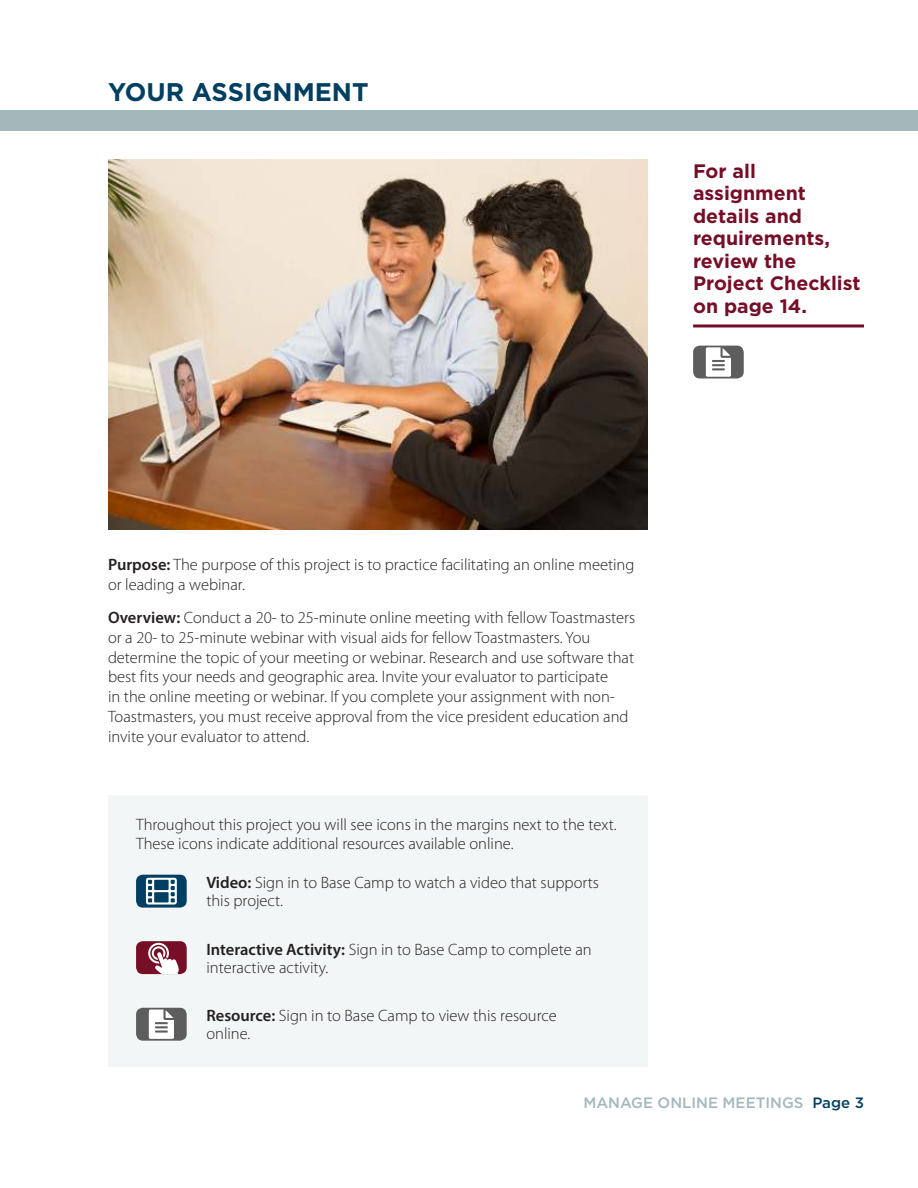
<style>
.page{position:relative;width:918px;height:1188px;background:#fff}
.page>*{position:absolute;margin:0;border:0;box-sizing:border-box;transform-origin:0 0}
.t1{font:700 25.5px "Gotham";color:#003f61}
.t2{font:700 19.5px/22.5px "Gotham";color:#770e28}
.t3{font:300 16.5px/19.8px "Myriad Pro";color:#231f20}
.t4{font:500 15px "Gotham";color:#a4b7ba}
.s1{font-weight:600}
.s2{color:#003f61}
</style>
<div class="page">
<div style="left:0;top:111px;width:918px;height:20px;background:#a4b7ba"></div>
<hr style="left:693px;top:324px;width:171px;height:3px;background:#770e28">
<div style="left:693px;top:346px;width:51px;height:33px;background:#5d5d5e;border-radius:7px"></div>
<svg style="left:706px;top:347px;width:25px;height:30px"></svg>
<div style="left:108px;top:796px;width:540px;height:271px;background:#f3f6f6"></div>
<div style="left:136px;top:941px;width:51px;height:33px;background:#770e28;border-radius:7px"></div>
<svg style="left:148px;top:943px;width:31px;height:31px"></svg>
<div style="left:136px;top:1008px;width:51px;height:33px;background:#5d5d5e;border-radius:7px"></div>
<svg style="left:149px;top:1010px;width:25px;height:29px"></svg>
<div style="left:136px;top:875px;width:51px;height:33px;background:#003f61;border-radius:7px"></div>
<svg style="left:146px;top:878px;width:31px;height:27px"></svg>
<img style="left:108px;top:159px;width:540px;height:370px">
<h1 class="t1" style="left:108px;top:81px;width:262px">YOUR ASSIGNMENT</h1>
<p class="t2" style="left:693px;top:161px;width:169px">For all assignment details and requirements, review the<br>Project Checklist on page 14.</p>
<p class="t3" style="left:108px;top:556px;width:528px"><span class="s1">Purpose:</span> The purpose of this project is to practice facilitating an online meeting or leading a webinar.</p>
<p class="t3" style="left:108px;top:609px;width:529px"><span class="s1">Overview:</span> Conduct a 20- to 25-minute online meeting with fellow Toastmasters or a 20- to 25-minute webinar with visual aids for fellow Toastmasters. You determine the topic of your meeting or webinar. Research and use software that best fits your needs and geographic area. Invite your evaluator to participate<br>in the online meeting or webinar. If you complete your assignment with non-Toastmasters, you must receive approval from the vice president education and invite your evaluator to attend.</p>
<p class="t3" style="left:136px;top:816px;width:482px">Throughout this project you will see icons in the margins next to the text.<br>These icons indicate additional resources available online.</p>
<p class="t3" style="left:206px;top:875px;width:394px;line-height:18px"><span class="s1">Video:</span> Sign in to Base Camp to watch a video that supports this project.</p>
<p class="t3" style="left:206px;top:942px;width:387px;line-height:18px"><span class="s1">Interactive Activity:</span> Sign in to Base Camp to complete an interactive activity.</p>
<p class="t3" style="left:206px;top:1008px;width:352px;line-height:18px"><span class="s1">Resource:</span> Sign in to Base Camp to view this resource online.</p>
<p class="t4" style="left:583px;top:1096px;width:282px">MANAGE ONLINE MEETINGS <span class="s2">Page 3</span></p>
</div>
